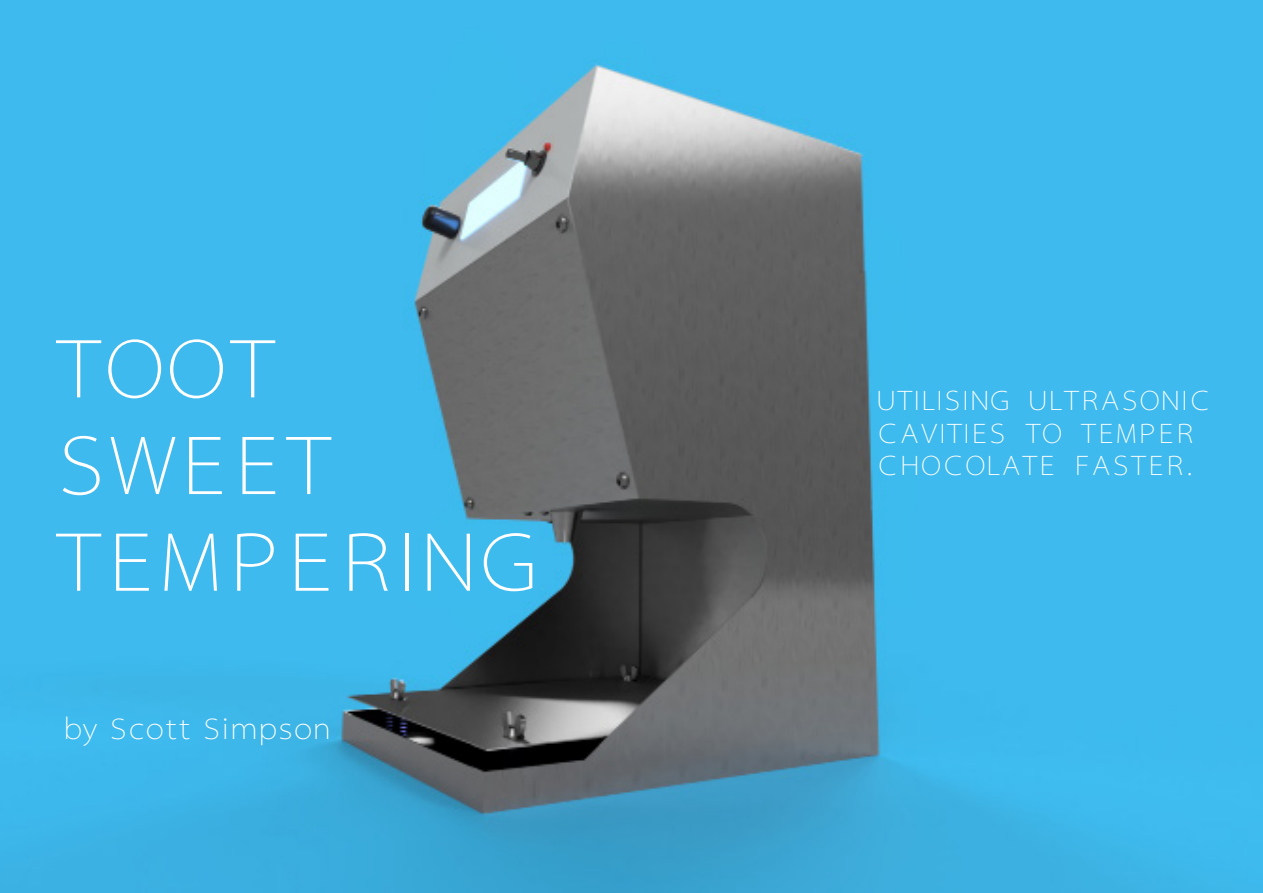
<style>
.page{position:relative;width:1263px;height:893px;background:#fff}
.page>*{position:absolute;margin:0;border:0;box-sizing:border-box;transform-origin:0 0}
.t1{font:80.55px "Myriad CAD";color:#fff}
.t2{font:28.5px "Myriad CAD";letter-spacing:-.01em;color:#fff}
.t3{font:27px/32.4px "Myriad CAD";color:#fff}
</style>
<div class="page">
<img style="left:0;top:0;width:1263px;height:893px">
<p class="t1" style="left:53px;top:322px;width:226px">TOOT</p>
<p class="t1" style="left:53px;top:419px;width:282px">SWEET</p>
<p class="t1" style="left:53px;top:516px;width:487px">TEMPERING</p>
<p class="t2" style="left:63px;top:712px;width:269px">by Scott Simpson</p>
<p class="t3" style="left:876px;top:385px;width:337px">UTILISING ULTRASONIC<br>CAVITIES TO TEMPER<br>CHOCOLATE FASTER.</p>
</div>
